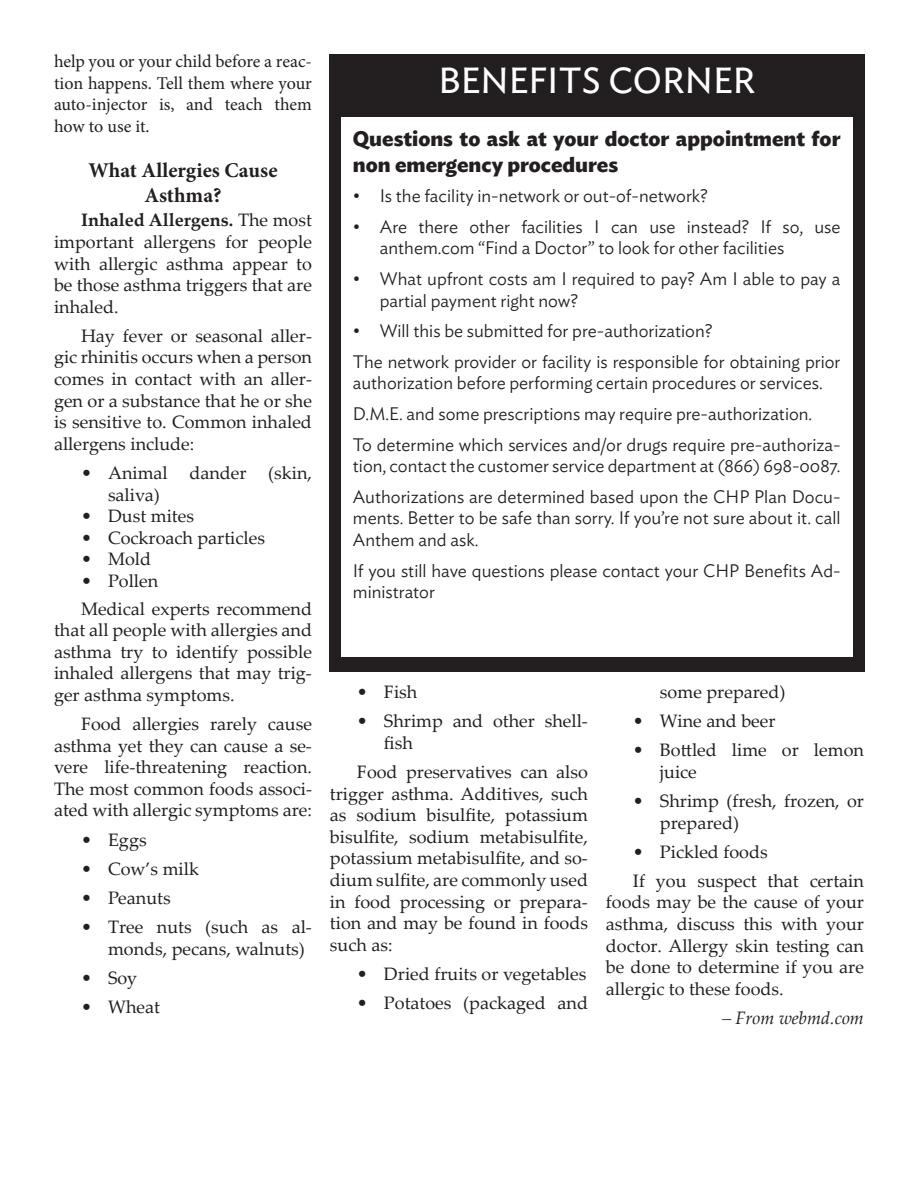
<style>
.page{position:relative;width:918px;height:1188px;background:#fff}
.page>*{position:absolute;margin:0;border:0;box-sizing:border-box;transform-origin:0 0}
.t1{font:36px "Ideal Sans";color:#fff}
.t2{font:700 21px/25.2px "Ideal Sans";color:#231f20}
.t3{font:700 21px/25.2px "Minion Pro";color:#231f20;text-align:center}
.t4{font:18px/21.6px "Palatino Linotype";color:#231f20}
.t5{font:300 18px/21.6px "Ideal Sans";color:#231f20}
.t6{font:18px/21.6px "Minion Pro";letter-spacing:-.005em;color:#231f20;text-align:justify}
.t7{font:italic 18px "Palatino Linotype";color:#231f20}
.s1{font-weight:700}
</style>
<div class="page">
<div style="left:330px;top:54px;width:535px;height:617px;background:#231f20"></div>
<div style="left:341px;top:118px;width:512px;height:539px;background:#fff"></div>
<p class="t6" style="left:54px;top:51px;width:260px">help you or your child before a reac&shy;tion happens. Tell them where your auto-injector is, and teach them how to use it.</p>
<p class="t3" style="left:88px;top:157px;width:191px">What Allergies Cause<br>Asthma?</p>
<p class="t4" style="left:54px;top:209px;width:259px;text-align:justify;text-indent:27px"><span class="s1">Inhaled Allergens.</span> The most important allergens for people with allergic asthma appear to be those asthma triggers that are inhaled.</p>
<p class="t4" style="left:54px;top:324px;width:259px;text-align:justify;text-indent:27px">Hay fever or seasonal aller&shy;gic rhinitis occurs when a person comes in contact with an aller&shy;gen or a substance that he or she is sensitive to. Common inhaled allergens include:</p>
<p class="t4" style="left:108px;top:461px;width:205px;text-indent:-27px">• Animal dander (skin, saliva)</p>
<p class="t4" style="left:81px;top:505px;width:115px">• Dust mites</p>
<p class="t4" style="left:81px;top:526px;width:186px">• Cockroach particles</p>
<p class="t4" style="left:81px;top:548px;width:72px">• Mold</p>
<p class="t4" style="left:81px;top:566px;width:233px;line-height:27.6px">• Pollen<br>Medical experts recommend</p>
<p class="t4" style="left:54px;top:619px;width:260px;text-align:justify">that all people with allergies and asthma try to identify possible inhaled allergens that may trig&shy;ger asthma symptoms.</p>
<p class="t4" style="left:54px;top:712px;width:260px;text-align:justify;text-indent:27px">Food allergies rarely cause asthma yet they can cause a se&shy;vere life-threatening reaction.<br>The most common foods associ&shy;ated with allergic symptoms are:</p>
<p class="t4" style="left:81px;top:828px;width:67px">• Eggs</p>
<p class="t4" style="left:81px;top:857px;width:120px">• Cow’s milk</p>
<p class="t4" style="left:81px;top:886px;width:91px">• Peanuts</p>
<p class="t4" style="left:108px;top:915px;width:205px;text-indent:-27px">• Tree nuts (such as al&shy;monds, pecans, walnuts)</p>
<p class="t4" style="left:81px;top:966px;width:58px">• Soy</p>
<p class="t4" style="left:81px;top:995px;width:80px">• Wheat</p>
<h1 class="t1" style="left:438px;top:53px;width:319px">BENEFITS CORNER</h1>
<p class="t2" style="left:353px;top:125px;width:489px">Questions to ask at your doctor appointment for non emergency procedures</p>
<p class="t5" style="left:353px;top:184px;width:357px">• Is the facility in-network or out-of-network?</p>
<p class="t5" style="left:380px;top:214px;width:462px;text-indent:-27px">• Are there other facilities I can use instead? If so, use anthem.com “Find a Doctor” to look for other facilities</p>
<p class="t5" style="left:380px;top:266px;width:462px;text-indent:-27px">• What upfront costs am I required to pay? Am I able to pay a partial payment right now?</p>
<p class="t5" style="left:353px;top:314px;width:489px;line-height:30.6px">• Will this be submitted for pre-authorization?<br>The network provider or facility is responsible for obtaining prior</p>
<p class="t5" style="left:353px;top:366px;width:489px;line-height:30.6px">authorization before performing certain procedures or services.<br>D.M.E. and some prescriptions may require pre-authorization.<br>To determine which services and/or drugs require pre-authoriza-</p>
<p class="t5" style="left:353px;top:449px;width:489px;line-height:30.6px">tion, contact the customer service department at (866) 698-0087.<br>Authorizations are determined based upon the CHP</p>
<p class="t5" style="left:353px;top:484px;width:489px;text-align:justify;text-indent:401px">Plan Docu&shy;ments. Better to be safe than sorry. If you’re not sure about it. call Anthem and ask.</p>
<p class="t5" style="left:353px;top:558px;width:363px">If you still have questions please contact your CHP</p>
<p class="t5" style="left:744px;top:558px;width:98px">Benefits Ad-</p>
<p class="t5" style="left:353px;top:580px;width:84px">ministrator</p>
<p class="t4" style="left:357px;top:681px;width:62px">• Fish</p>
<p class="t4" style="left:384px;top:710px;width:205px;text-indent:-27px">• Shrimp and other shell&shy;fish</p>
<p class="t4" style="left:330px;top:760px;width:260px;text-align:justify;text-indent:27px">Food preservatives can also trigger asthma. Additives, such as sodium bisulfite, potassium bisulfite, sodium metabisulfite, potassium metabisulfite, and so&shy;dium sulfite, are commonly used in food processing or prepara&shy;tion and may be found in foods such as:</p>
<p class="t4" style="left:357px;top:962px;width:231px">• Dried fruits or vegetables</p>
<p class="t4" style="left:357px;top:991px;width:233px">• Potatoes (packaged and</p>
<p class="t4" style="left:660px;top:681px;width:127px">some prepared)</p>
<p class="t4" style="left:633px;top:710px;width:144px">• Wine and beer</p>
<p class="t4" style="left:660px;top:739px;width:205px;text-indent:-27px">• Bottled lime or lemon juice</p>
<p class="t4" style="left:660px;top:789px;width:205px;text-indent:-27px">• Shrimp (fresh, frozen, or prepared)</p>
<p class="t4" style="left:633px;top:836px;width:232px;line-height:29.1px">• Pickled foods<br>If you suspect that certain</p>
<p class="t4" style="left:606px;top:891px;width:260px;text-align:justify">foods may be the cause of your asthma, discuss this with your doctor. Allergy skin testing can be done to determine if you are allergic to these foods.</p>
<p class="t7" style="left:722px;top:1005px;width:143px">– From webmd.com</p>
</div>
